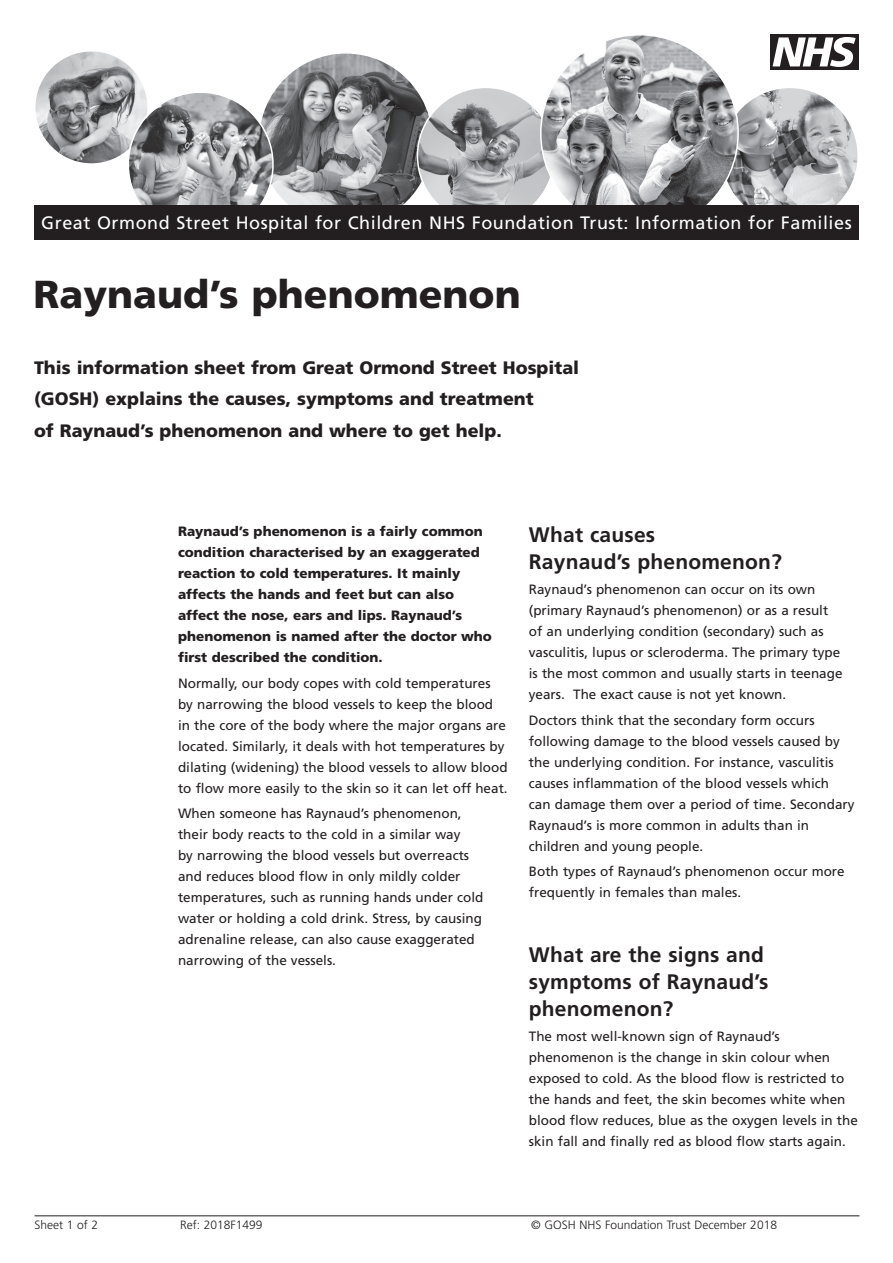
<style>
.page{position:relative;width:893px;height:1263px;background:#fff}
.page>*{position:absolute;margin:0;border:0;box-sizing:border-box;transform-origin:0 0}
.t1{font:900 39px "Frutiger";color:#231f20}
.t2{font:700 21px/27px "Frutiger";letter-spacing:.01em;color:#231f20}
.t3{font:900 18px/31.5px "Frutiger";color:#231f20}
.t4{font:18px "Frutiger";letter-spacing:.03em;color:#fff}
.t5{font:13.5px/21px "Frutiger";color:#231f20}
.t6{font:900 13.5px/21px "Frutiger";color:#231f20}
.t7{font:300 12px "Frutiger";color:#231f20}
</style>
<div class="page">
<hr style="left:35px;top:1215px;width:824px;height:1px;background:#231f20">
<img style="left:35px;top:51px;width:113px;height:113px;border-radius:57px">
<div style="left:34px;top:50px;width:115px;height:115px;border:2px solid #fff;border-radius:50%"></div>
<img style="left:259px;top:53px;width:174px;height:174px;border-radius:87px">
<img style="left:417px;top:87px;width:137px;height:137px;border-radius:68px">
<img style="left:721px;top:87px;width:137px;height:137px;border-radius:68px">
<img style="left:541px;top:35px;width:197px;height:197px;border-radius:99px">
<img style="left:128px;top:92px;width:145px;height:145px;border-radius:72px">
<div style="left:770px;top:34px;width:89px;height:36px;background:#231f20"></div>
<svg style="left:773px;top:37px;width:83px;height:30px"></svg>
<div style="left:34px;top:205px;width:825px;height:34px;background:#231f20"></div>
<h3 class="t4" style="left:41px;top:212px;width:812px">Great Ormond Street Hospital for Children NHS Foundation Trust: Information for Families</h3>
<h1 class="t1" style="left:33px;top:271px;width:489px">Raynaud’s phenomenon</h1>
<h3 class="t3" style="left:34px;top:351px;width:547px">This information sheet from Great Ormond Street Hospital (GOSH) explains the causes, symptoms and treatment<br>of Raynaud’s phenomenon and where to get help.</h3>
<p class="t6" style="left:178px;top:521px;width:315px">Raynaud’s phenomenon is a fairly common condition characterised by an exaggerated reaction to cold temperatures. It mainly affects the hands and feet but can also affect the nose, ears and lips. Raynaud’s phenomenon is named after the doctor who first described the condition.</p>
<p class="t5" style="left:178px;top:672px;width:331px">Normally, our body copes with cold temperatures by narrowing the blood vessels to keep the blood in the core of the body where the major organs are located. Similarly, it deals with hot temperatures by dilating (widening) the blood vessels to allow blood to flow more easily to the skin so it can let off heat.</p>
<p class="t5" style="left:178px;top:803px;width:307px">When someone has Raynaud’s phenomenon, their body reacts to the cold in a similar way<br>by narrowing the blood vessels but overreacts and reduces blood flow in only mildly colder temperatures, such as running hands under cold water or holding a cold drink. Stress, by causing adrenaline release, can also cause exaggerated narrowing of the vessels.</p>
<h2 class="t2" style="left:529px;top:521px;width:254px">What causes<br>Raynaud’s phenomenon?</h2>
<p class="t5" style="left:529px;top:579px;width:315px">Raynaud’s phenomenon can occur on its own (primary Raynaud’s phenomenon) or as a result of an underlying condition (secondary) such as vasculitis, lupus or scleroderma. The primary type is the most common and usually starts in teenage years. The exact cause is not yet known.</p>
<p class="t5" style="left:529px;top:709px;width:327px">Doctors think that the secondary form occurs following damage to the blood vessels caused by the underlying condition. For instance, vasculitis causes inflammation of the blood vessels which<br>can damage them over a period of time. Secondary Raynaud’s is more common in adults than in children and young people.</p>
<p class="t5" style="left:529px;top:861px;width:317px">Both types of Raynaud’s phenomenon occur more frequently in females than males.</p>
<h2 class="t2" style="left:529px;top:941px;width:241px">What are the signs and symptoms of Raynaud’s phenomenon?</h2>
<p class="t5" style="left:529px;top:1026px;width:330px">The most well-known sign of Raynaud’s phenomenon is the change in skin colour when exposed to cold. As the blood flow is restricted to the hands and feet, the skin becomes white when blood flow reduces, blue as the oxygen levels in the skin fall and finally red as blood flow starts again.</p>
<p class="t7" style="left:35px;top:1218px;width:65px">Sheet 1 of 2</p>
<p class="t7" style="left:180px;top:1218px;width:84px">Ref: 2018F1499</p>
<p class="t7" style="left:531px;top:1218px;width:247px">© GOSH NHS Foundation Trust December 2018</p>
</div>
